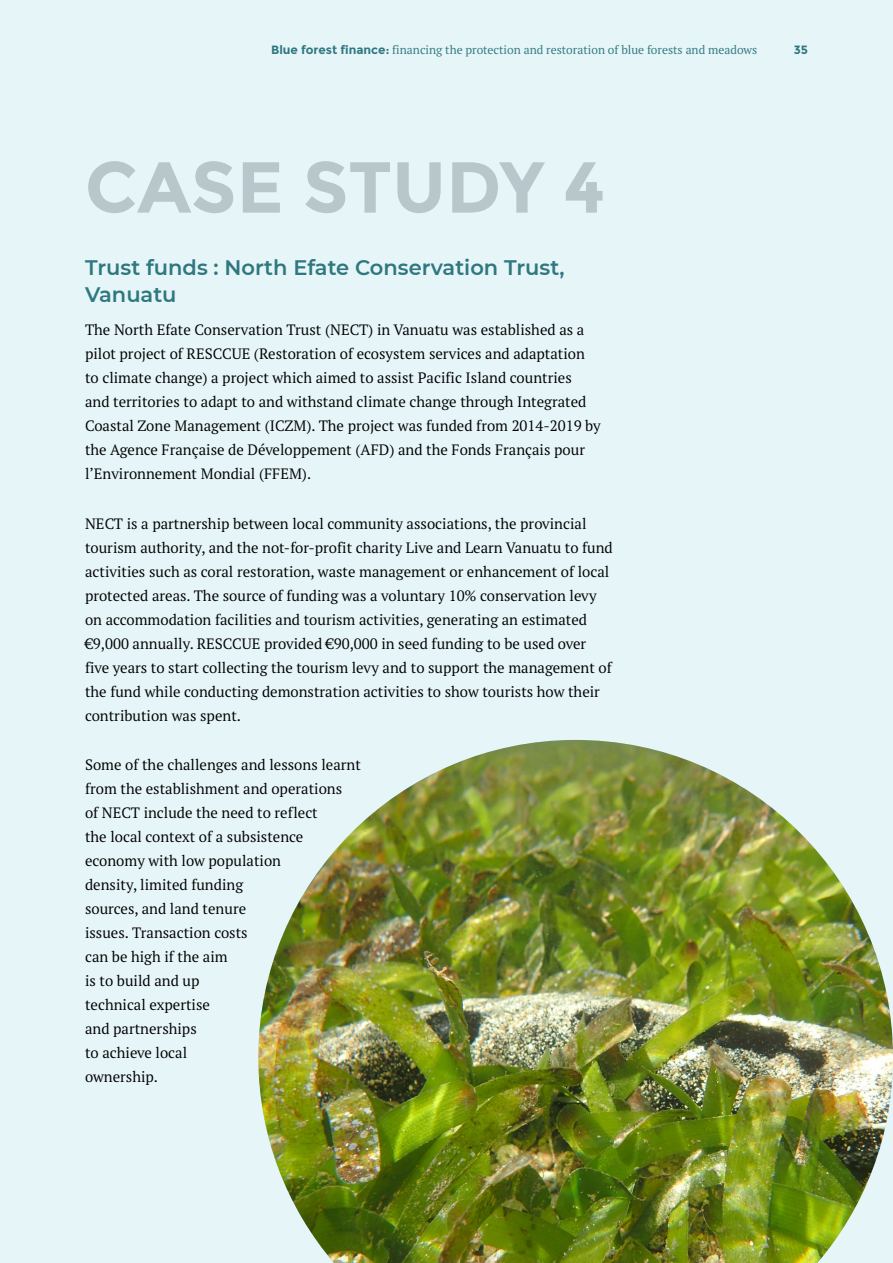
<style>
.page{position:relative;width:893px;height:1263px;background:#e6f5f7}
.page>*{position:absolute;margin:0;border:0;box-sizing:border-box;transform-origin:0 0}
.t1{font:700 72px "Montserrat";letter-spacing:-.005em;color:#b8c7cb}
.t2{font:600 21px/27px "Montserrat";color:#2f7880}
.t3{font:15px/24px "PT Serif Pro";color:#000}
.t4{font:12px "PT Serif Pro";color:#2f7880}
.t5{font:700 12px "Montserrat";color:#2f7880}
.s1{font-family:"Montserrat";font-weight:700}
</style>
<div class="page">
<img style="left:258px;top:740px;width:635px;height:523px">
<p class="t4" style="left:271px;top:42px;width:488px"><span class="s1">Blue forest finance:</span> financing the protection and restoration of blue forests and meadows</p>
<p class="t5" style="left:794px;top:43px;width:16px">35</p>
<h1 class="t1" style="left:85px;top:144px;width:522px">CASE STUDY 4</h1>
<h2 class="t2" style="left:85px;top:254px;width:481px">Trust funds : North Efate Conservation Trust,<br>Vanuatu</h2>
<p class="t3" style="left:85px;top:317px;width:517px">The North Efate Conservation Trust (NECT) in Vanuatu was established as a pilot project of RESCCUE (Restoration of ecosystem services and adaptation to climate change) a project which aimed to assist Pacific Island countries<br>and territories to adapt to and withstand climate change through Integrated Coastal Zone Management (ICZM). The project was funded from 2014-2019 by the Agence Française de Développement (AFD) and the Fonds Français pour l’Environnement Mondial (FFEM).</p>
<p class="t3" style="left:85px;top:511px;width:529px">NECT is a partnership between local community associations, the provincial tourism authority, and the not-for-profit charity Live and Learn Vanuatu to fund activities such as coral restoration, waste management or enhancement of local protected areas. The source of funding was a voluntary 10% conservation levy on accommodation facilities and tourism activities, generating an estimated €9,000 annually. RESCCUE provided €90,000 in seed funding to be used over five years to start collecting the tourism levy and to support the management of the fund while conducting demonstration activities to show tourists how their contribution was spent.</p>
<p class="t3" style="left:85px;top:752px;width:277px">Some of the challenges and lessons learnt from the establishment and operations<br>of NECT include the need to reflect<br>the local context of a subsistence economy with low population<br>density, limited funding<br>sources, and land tenure<br>issues. Transaction costs<br>can be high if the aim<br>is to build and up<br>technical expertise<br>and partnerships<br>to achieve local<br>ownership.</p>
</div>
